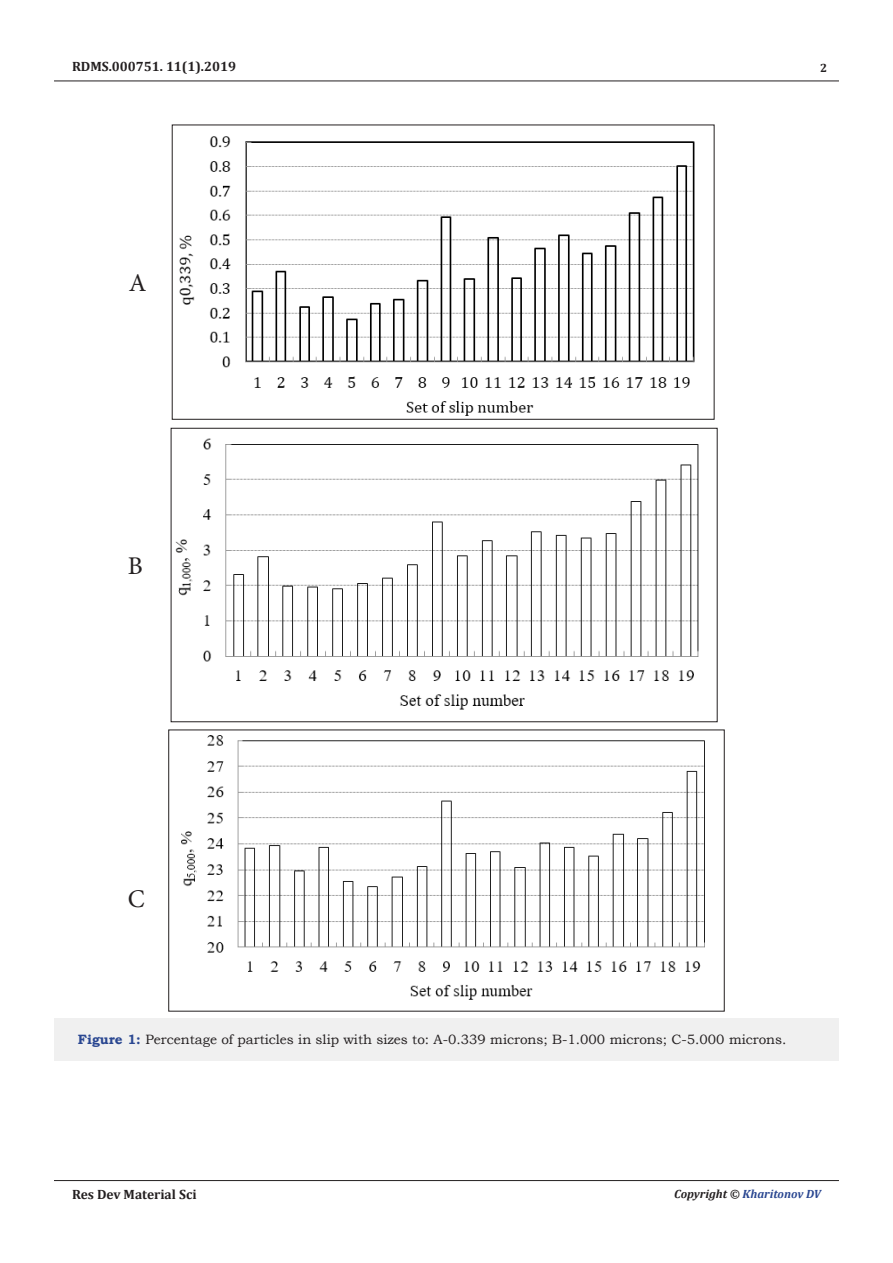
<style>
.page{position:relative;width:893px;height:1263px;background:#fff}
.page>*{position:absolute;margin:0;border:0;box-sizing:border-box;transform-origin:0 0}
.t1{font:25.5px "Minion Pro";color:#231f20}
.t2{font:13.5px "Bookman Old Style";color:#231f20}
.t3{font:700 13.5px "Cambria";color:#231f20}
.t4{font:italic 700 12px "Cambria";color:#2a4791}
.t5{font:700 12px "Cambria";color:#231f20}
.s1{font-weight:700;color:#2a4791}
.s2{color:#231f20}
</style>
<div class="page">
<hr style="left:54px;top:81px;width:785px;height:1px;background:#231f20">
<hr style="left:54px;top:1180px;width:785px;height:1px;background:#231f20">
<div style="left:54px;top:1018px;width:785px;height:43px;background:#f0f0f0"></div>
<img style="left:179px;top:136px;width:516px;height:280px">
<img style="left:175px;top:438px;width:524px;height:272px">
<div style="left:171px;top:428px;width:546px;height:294px;border:1px solid #231f20"></div>
<img style="left:181px;top:735px;width:524px;height:265px">
<p class="t3" style="left:72px;top:56px;width:166px">RDMS.000751. 11(1).2019</p>
<p class="t1" style="left:129px;top:265px;width:19px">A</p>
<p class="t1" style="left:128px;top:549px;width:16px">B</p>
<p class="t5" style="left:820px;top:60px;width:9px">2</p>
<p class="t1" style="left:128px;top:882px;width:18px">C</p>
<p class="t2" style="left:78px;top:1031px;width:710px"><span class="s1">Figure 1:</span> Percentage of particles in slip with sizes to: A-0.339 microns; B-1.000 microns; C-5.000 microns.</p>
<p class="t3" style="left:72px;top:1185px;width:126px">Res Dev Material Sci</p>
<p class="t4" style="left:674px;top:1185px;width:148px"><span class="s2">Copyright ©</span> Kharitonov DV</p>
</div>
